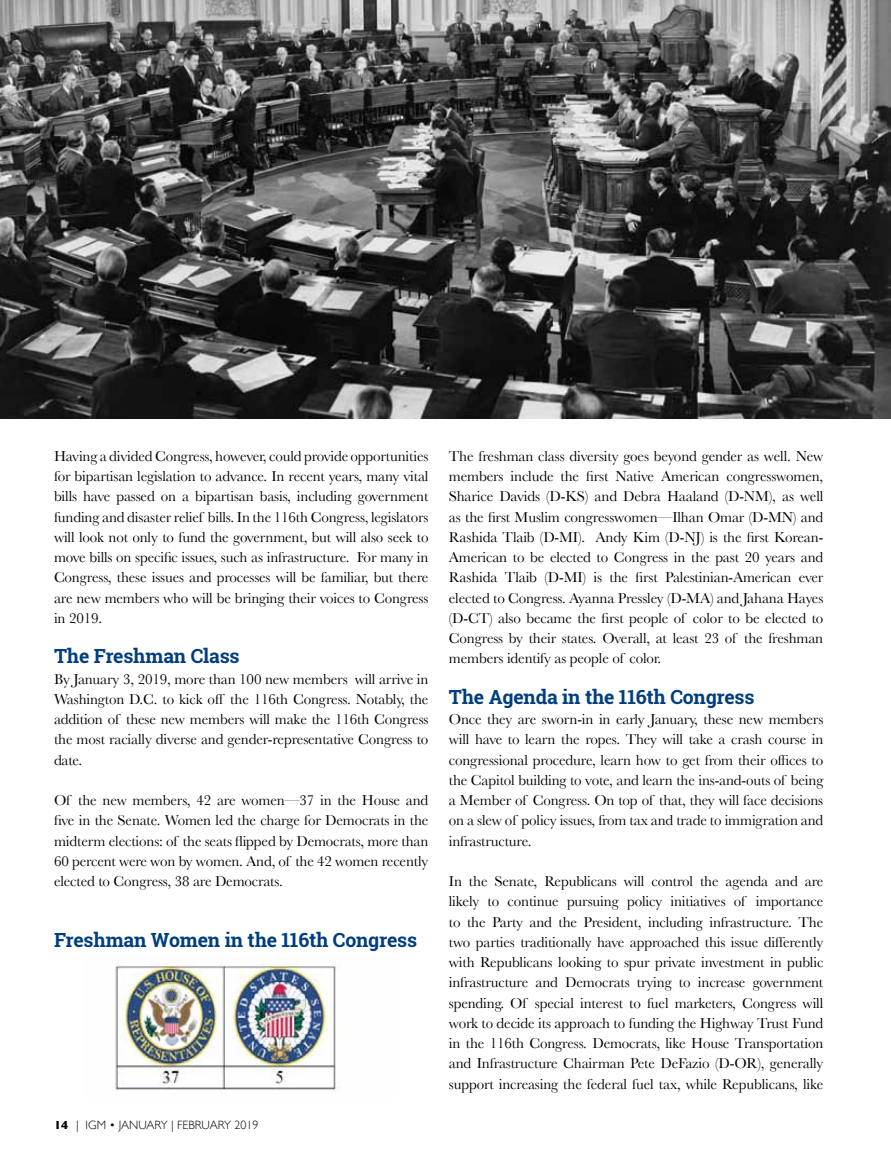
<style>
.page{position:relative;width:891px;height:1161px;background:#fff}
.page>*{position:absolute;margin:0;border:0;box-sizing:border-box;transform-origin:0 0}
.t1{font:700 19.5px "Roboto Slab";letter-spacing:-.01em;color:#003e7e}
.t2{font:15px/20.2px "Baskerville";letter-spacing:-.01em;color:#000;text-align:justify}
.t3{font:300 12px "Gill Sans";color:#000}
.s1{font-weight:700}
</style>
<div class="page">
<img style="left:115px;top:955px;width:225px;height:136px">
<img style="left:0;top:0;width:891px;height:418px">
<p class="t2" style="left:54px;top:446px;width:376px">Having a divided Congress, however, could provide opportunities for bipartisan legislation to advance. In recent years, many vital bills have passed on a bipartisan basis, including government funding and disaster relief bills. In the 116th Congress, legislators will look not only to fund the government, but will also seek to move bills on specific issues, such as infrastructure. For many in Congress, these issues and processes will be familiar, but there are new members who will be bringing their voices to Congress in 2019.</p>
<h1 class="t1" style="left:54px;top:643px;width:187px">The Freshman Class</h1>
<p class="t2" style="left:54px;top:669px;width:376px">By January 3, 2019, more than 100 new members will arrive in Washington D.C. to kick off the 116th Congress. Notably, the addition of these new members will make the 116th Congress the most racially diverse and gender-representative Congress to date.</p>
<p class="t2" style="left:54px;top:790px;width:376px">Of the new members, 42 are women—37 in the House and five in the Senate. Women led the charge for Democrats in the midterm elections: of the seats flipped by Democrats, more than 60 percent were won by women. And, of the 42 women recently elected to Congress, 38 are Democrats.</p>
<h1 class="t1" style="left:54px;top:927px;width:365px">Freshman Women in the 116th Congress</h1>
<p class="t3" style="left:54px;top:1118px;width:206px"><span class="s1">14</span> | IGM • JANUARY | FEBRUARY 2019</p>
<p class="t2" style="left:449px;top:446px;width:376px">The freshman class diversity goes beyond gender as well. New members include the first Native American congresswomen, Sharice Davids (D-KS) and Debra Haaland (D-NM), as well as the first Muslim congresswomen—Ilhan Omar (D-MN) and Rashida Tlaib (D-MI). Andy Kim (D-NJ) is the first Korean-American to be elected to Congress in the past 20 years and Rashida Tlaib (D-MI) is the first Palestinian-American ever elected to Congress. Ayanna Pressley (D-MA) and Jahana Hayes (D-CT) also became the first people of color to be elected to Congress by their states. Overall, at least 23 of the freshman members identify as people of color.</p>
<h1 class="t1" style="left:449px;top:684px;width:307px">The Agenda in the 116th Congress</h1>
<p class="t2" style="left:449px;top:709px;width:376px">Once they are sworn-in in early January, these new members will have to learn the ropes. They will take a crash course in congressional procedure, learn how to get from their offices to the Capitol building to vote, and learn the ins-and-outs of being a Member of Congress. On top of that, they will face decisions on a slew of policy issues, from tax and trade to immigration and infrastructure.</p>
<p class="t2" style="left:449px;top:871px;width:376px">In the Senate, Republicans will control the agenda and are likely to continue pursuing policy initiatives of importance to the Party and the President, including infrastructure. The two parties traditionally have approached this issue differently with Republicans looking to spur private investment in public infrastructure and Democrats trying to increase government spending. Of special interest to fuel marketers, Congress will work to decide its approach to funding the Highway Trust Fund in the 116th Congress. Democrats, like House Transportation and Infrastructure Chairman Pete DeFazio (D-OR), generally support increasing the federal fuel tax, while Republicans, like</p>
</div>
